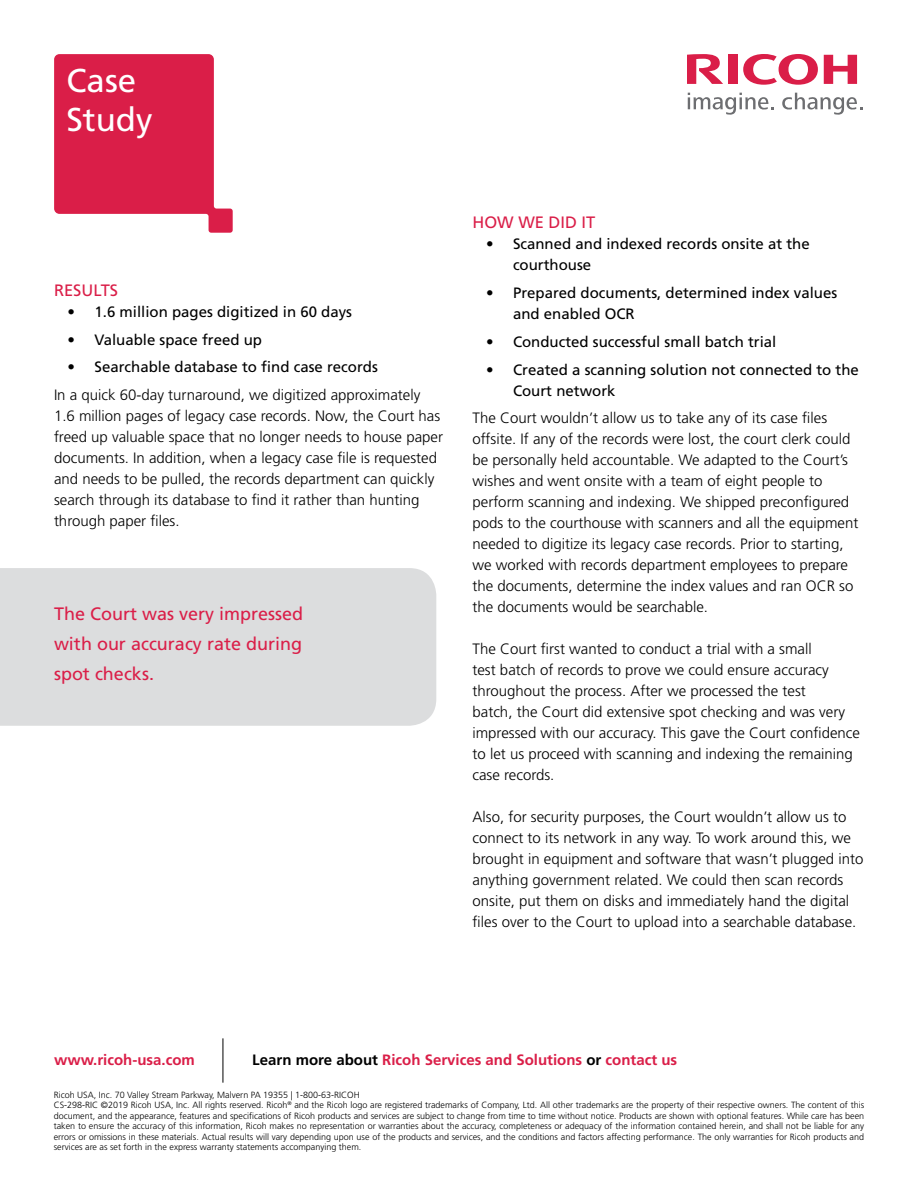
<style>
.page{position:relative;width:918px;height:1188px;background:#fff}
.page>*{position:absolute;margin:0;border:0;box-sizing:border-box;transform-origin:0 0}
.t1{font:33px/39.6px "Frutiger LT Std";color:#fff}
.t2{font:18px/30px "Frutiger LT Std";color:#da1e48;text-align:justify}
.t3{font:16.5px "Frutiger LT Std";color:#da1e48}
.t4{font:300 15px/21px "Frutiger LT Std";color:#000}
.t5{font:15px/21px "Frutiger LT Std";color:#000}
.t6{font:700 15px "Frutiger";color:#da1e48}
.t7{font:300 9px/10.5px "Frutiger LT Std";color:#000}
.s1{color:#000}
</style>
<div class="page">
<svg style="left:743px;top:54px;width:75px;height:31px"></svg>
<svg style="left:824px;top:55px;width:33px;height:29px"></svg>
<div style="left:728px;top:55px;width:10px;height:29px;background:#da1e48"></div>
<svg style="left:687px;top:54px;width:36px;height:30px"></svg>
<svg style="left:688px;top:93px;width:86px;height:22px"></svg>
<svg style="left:782px;top:93px;width:80px;height:22px"></svg>
<div style="left:0;top:568px;width:436px;height:158px;background:#dcddde"></div>
<svg style="left:54px;top:54px;width:179px;height:179px"></svg>
<hr style="left:223px;top:1038px;width:1px;height:45px;background:#000">
<h1 class="t1" style="left:66px;top:61px;width:88px">Case<br>Study</h1>
<p class="t3" style="left:54px;top:280px;width:66px">RESULTS</p>
<p class="t5" style="left:68px;top:301px;width:286px">• 1.6 million pages digitized in 60 days</p>
<p class="t5" style="left:68px;top:329px;width:196px">• Valuable space freed up</p>
<p class="t5" style="left:68px;top:357px;width:312px">• Searchable database to find case records</p>
<p class="t4" style="left:54px;top:385px;width:391px">In a quick 60-day turnaround, we digitized approximately 1.6 million pages of legacy case records. Now, the Court has freed up valuable space that no longer needs to house paper documents. In addition, when a legacy case file is requested and needs to be pulled, the records department can quickly search through its database to find it rather than hunting through paper files.</p>
<p class="t2" style="left:54px;top:599px;width:251px">The Court was very impressed with our accuracy rate during spot checks.</p>
<p class="t3" style="left:472px;top:213px;width:124px">HOW WE DID IT</p>
<p class="t5" style="left:513px;top:234px;width:298px;text-indent:-27px">• Scanned and indexed records onsite at the courthouse</p>
<p class="t5" style="left:513px;top:282px;width:326px;text-indent:-27px">• Prepared documents, determined index values and enabled OCR</p>
<p class="t5" style="left:486px;top:331px;width:292px">• Conducted successful small batch trial</p>
<p class="t5" style="left:513px;top:359px;width:347px;text-indent:-27px">• Created a scanning solution not connected to the<br>Court network</p>
<p class="t4" style="left:472px;top:408px;width:387px">The Court wouldn’t allow us to take any of its case files offsite. If any of the records were lost, the court clerk could be personally held accountable. We adapted to the Court’s wishes and went onsite with a team of eight people to perform scanning and indexing. We shipped preconfigured pods to the courthouse with scanners and all the equipment needed to digitize its legacy case records. Prior to starting, we worked with records department employees to prepare the documents, determine the index values and ran OCR so the documents would be searchable.</p>
<p class="t4" style="left:472px;top:639px;width:389px">The Court first wanted to conduct a trial with a small<br>test batch of records to prove we could ensure accuracy throughout the process. After we processed the test<br>batch, the Court did extensive spot checking and was very impressed with our accuracy. This gave the Court confidence to let us proceed with scanning and indexing the remaining case records.</p>
<p class="t4" style="left:472px;top:807px;width:392px">Also, for security purposes, the Court wouldn’t allow us to connect to its network in any way. To work around this, we brought in equipment and software that wasn’t plugged into anything government related. We could then scan records onsite, put them on disks and immediately hand the digital files over to the Court to upload into a searchable database.</p>
<p class="t6" style="left:54px;top:1051px;width:142px">www.ricoh-usa.com</p>
<p class="t6" style="left:252px;top:1051px;width:427px"><span class="s1">Learn more about</span> Ricoh Services and Solutions <span class="s1">or</span> contact us</p>
<p class="t7" style="left:54px;top:1089px;width:812px">Ricoh USA, Inc. 70 Valley Stream Parkway, Malvern PA 19355 | 1-800-63-RICOH<br>CS-298-RIC ©2019 Ricoh USA, Inc. All rights reserved. Ricoh<sup>®</sup> and the Ricoh logo are registered trademarks of Company, Ltd. All other trademarks are the property of their respective owners. The content of this document, and the appearance, features and specifications of Ricoh products and services are subject to change from time to time without notice. Products are shown with optional features. While care has been taken to ensure the accuracy of this information, Ricoh makes no representation or warranties about the accuracy, completeness or adequacy of the information contained herein, and shall not be liable for any errors or omissions in these materials. Actual results will vary depending upon use of the products and services, and the conditions and factors affecting performance. The only warranties for Ricoh products and services are as set forth in the express warranty statements accompanying them.</p>
</div>
